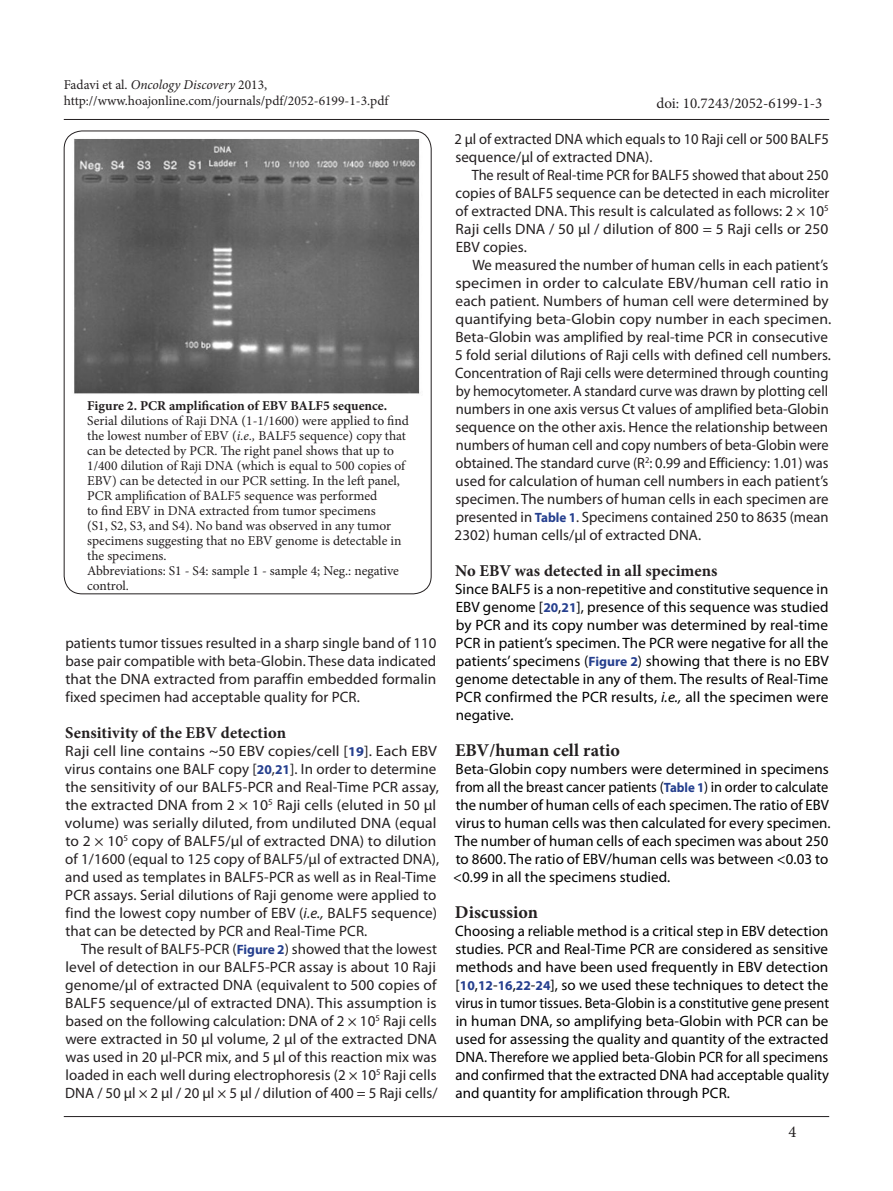
<style>
.page{position:relative;width:893px;height:1191px;background:#fff}
.page>*{position:absolute;margin:0;border:0;box-sizing:border-box;transform-origin:0 0}
.t1{font:700 18px "Minion Pro";letter-spacing:.005em;color:#231f20}
.t2{font:700 16.5px "Minion Pro";letter-spacing:.005em;color:#231f20}
.t3{font:16.5px "Minion Pro";color:#231f20}
.t4{font:15px/18px "Myriad Pro";letter-spacing:.005em;color:#231f20;text-align:justify}
.t5{font:15px/18px "Myriad Pro";letter-spacing:.005em;color:#000;text-align:justify}
.t6{font:15px/18px "Myriad Pro";letter-spacing:.005em;color:#231f20;scale:1.05 1}
.t7{font:15px/18px "Myriad Pro";letter-spacing:.005em;color:#231f20;text-align:justify;scale:.95 1}
.t8{font:15px "Minion Pro";color:#231f20}
.t9{font:13.5px/15px "Minion Pro";color:#231f20}
.t10{font:700 13.5px "Minion Pro";color:#231f20}
.s1{font-style:italic}
.s2{font-weight:700;font-size:13.5px;color:#253f8e}
</style>
<div class="page">
<hr style="left:64px;top:1116px;width:765px;height:1px;background:#231f20">
<hr style="left:64px;top:119px;width:765px;height:1px;background:#231f20">
<img style="left:74px;top:138px;width:346px;height:256px">
<p class="t9" style="left:64px;top:76px;width:326px;line-height:16.2px">Fadavi et al. <span class="s1">Oncology Discovery</span> 2013, http://www.hoajonline.com/journals/pdf/2052-6199-1-3.pdf</p>
<p class="t10" style="left:87px;top:396px;width:301px">Figure 2. PCR amplification of EBV BALF5 sequence.</p>
<p class="t9" style="left:87px;top:413px;width:323px">Serial dilutions of Raji DNA (1-1/1600) were applied to find the lowest number of EBV (<span class="s1">i.e.,</span> BALF5 sequence) copy that can be detected by PCR. The right panel shows that up to 1/400 dilution of Raji DNA (which is equal to 500 copies of EBV) can be detected in our PCR setting. In the left panel, PCR amplification of BALF5 sequence was performed<br>to find EBV in DNA extracted from tumor specimens<br>(S1, S2, S3, and S4). No band was observed in any tumor specimens suggesting that no EBV genome is detectable in the specimens.<br>Abbreviations: S1 - S4: sample 1 - sample 4; Neg.: negative control.</p>
<p class="t4" style="left:65px;top:634px;width:373px">patients tumor tissues resulted in a sharp single band of 110 base pair compatible with beta-Globin. These data indicated that the DNA extracted from paraffin embedded formalin fixed specimen had acceptable quality for PCR.</p>
<p class="t2" style="left:65px;top:721px;width:222px">Sensitivity of the EBV detection</p>
<p class="t6" style="left:65px;top:742px;width:358px">Raji cell line contains ~50 EBV copies/cell [<span class="s2">19</span>]. Each EBV virus contains one BALF copy [<span class="s2">20</span>,<span class="s2">21</span>]. In order to determine the sensitivity of our BALF5-PCR and Real-Time PCR assay, the extracted DNA from 2 × 10<sup>5</sup> Raji cells (eluted in 50 µl volume) was serially diluted, from undiluted DNA (equal to 2 × 10<sup>5</sup> copy of BALF5/µl of extracted DNA) to dilution of 1/1600 (equal to 125 copy of BALF5/µl of extracted DNA), and used as templates in BALF5-PCR as well as in Real-Time PCR assays. Serial dilutions of Raji genome were applied to find the lowest copy number of EBV (<span class="s1">i.e.,</span> BALF5 sequence) that can be detected by PCR and Real-Time PCR.</p>
<p class="t4" style="left:65px;top:940px;width:374px;text-indent:16px">The result of BALF5-PCR (<span class="s2">Figure 2</span>) showed that the lowest level of detection in our BALF5-PCR assay is about 10 Raji genome/µl of extracted DNA (equivalent to 500 copies of BALF5 sequence/µl of extracted DNA). This assumption is based on the following calculation: DNA of 2 × 10<sup>5</sup> Raji cells were extracted in 50 µl volume, 2 µl of the extracted DNA was used in 20 µl-PCR mix, and 5 µl of this reaction mix was loaded in each well during electrophoresis (2 × 10<sup>5</sup> Raji cells DNA / 50 µl × 2 µl / 20 µl × 5 µl / dilution of 400 = 5 Raji cells/</p>
<p class="t8" style="left:657px;top:93px;width:167px">doi: 10.7243/2052-6199-1-3</p>
<p class="t4" style="left:455px;top:130px;width:376px">2 µl of extracted DNA which equals to 10 Raji cell or 500 BALF5 sequence/µl of extracted DNA).</p>
<p class="t7" style="left:455px;top:166px;width:395px;text-indent:16px">The result of Real-time PCR for BALF5 showed that about 250 copies of BALF5 sequence can be detected in each microliter of extracted DNA. This result is calculated as follows: 2 × 10<sup>5<br></sup>Raji cells DNA / 50 µl / dilution of 800 = 5 Raji cells or 250<br>EBV copies.</p>
<p class="t4" style="left:455px;top:256px;width:378px;text-align:left;text-indent:18px">We measured the number of human cells in each patient’s specimen in order to calculate EBV/human cell ratio in each patient. Numbers of human cell were determined by quantifying beta-Globin copy number in each specimen.<br>Beta-Globin was amplified by real-time PCR in consecutive 5 fold serial dilutions of Raji cells with defined cell numbers.<br>Concentration of Raji cells were determined through counting by hemocytometer. A standard curve was drawn by plotting cell numbers in one axis versus Ct values of amplified beta-Globin sequence on the other axis. Hence the relationship between numbers of human cell and copy numbers of beta-Globin were obtained. The standard curve (R<sup>2</sup>: 0.99 and Efficiency: 1.01) was used for calculation of human cell numbers in each patient’s specimen. The numbers of human cells in each specimen are presented in <span class="s2">Table 1</span>. Specimens contained 250 to 8635 (mean 2302) human cells/µl of extracted DNA.</p>
<p class="t2" style="left:455px;top:559px;width:264px">No EBV was detected in all specimens</p>
<p class="t5" style="left:455px;top:580px;width:375px">Since BALF5 is a non-repetitive and constitutive sequence in EBV genome [<span class="s2">20</span>,<span class="s2">21</span>], presence of this sequence was studied by PCR and its copy number was determined by real-time PCR in patient’s specimen. The PCR were negative for all the patients’ specimens (<span class="s2">Figure 2</span>) showing that there is no EBV genome detectable in any of them. The results of Real-Time PCR confirmed the PCR results, <span class="s1">i.e.,</span> all the specimen were negative.</p>
<p class="t1" style="left:455px;top:738px;width:166px">EBV/human cell ratio</p>
<p class="t5" style="left:453px;top:760px;width:379px;text-align:left">Beta-Globin copy numbers were determined in specimens from all the breast cancer patients (<span class="s2">Table 1</span>) in order to calculate the number of human cells of each specimen. The ratio of EBV virus to human cells was then calculated for every specimen.<br>The number of human cells of each specimen was about 250 to 8600. The ratio of EBV/human cells was between &lt;0.03 to &lt;0.99 in all the specimens studied.</p>
<p class="t1" style="left:455px;top:900px;width:85px">Discussion</p>
<p class="t5" style="left:455px;top:922px;width:375px">Choosing a reliable method is a critical step in EBV detection studies. PCR and Real-Time PCR are considered as sensitive methods and have been used frequently in EBV detection [<span class="s2">10</span>,<span class="s2">12</span>-<span class="s2">16</span>,<span class="s2">22</span>-<span class="s2">24</span>], so we used these techniques to detect the virus in tumor tissues. Beta-Globin is a constitutive gene present in human DNA, so amplifying beta-Globin with PCR can be used for assessing the quality and quantity of the extracted DNA. Therefore we applied beta-Globin PCR for all specimens and confirmed that the extracted DNA had acceptable quality and quantity for amplification through PCR.</p>
<p class="t3" style="left:788px;top:1120px;width:9px">4</p>
</div>
